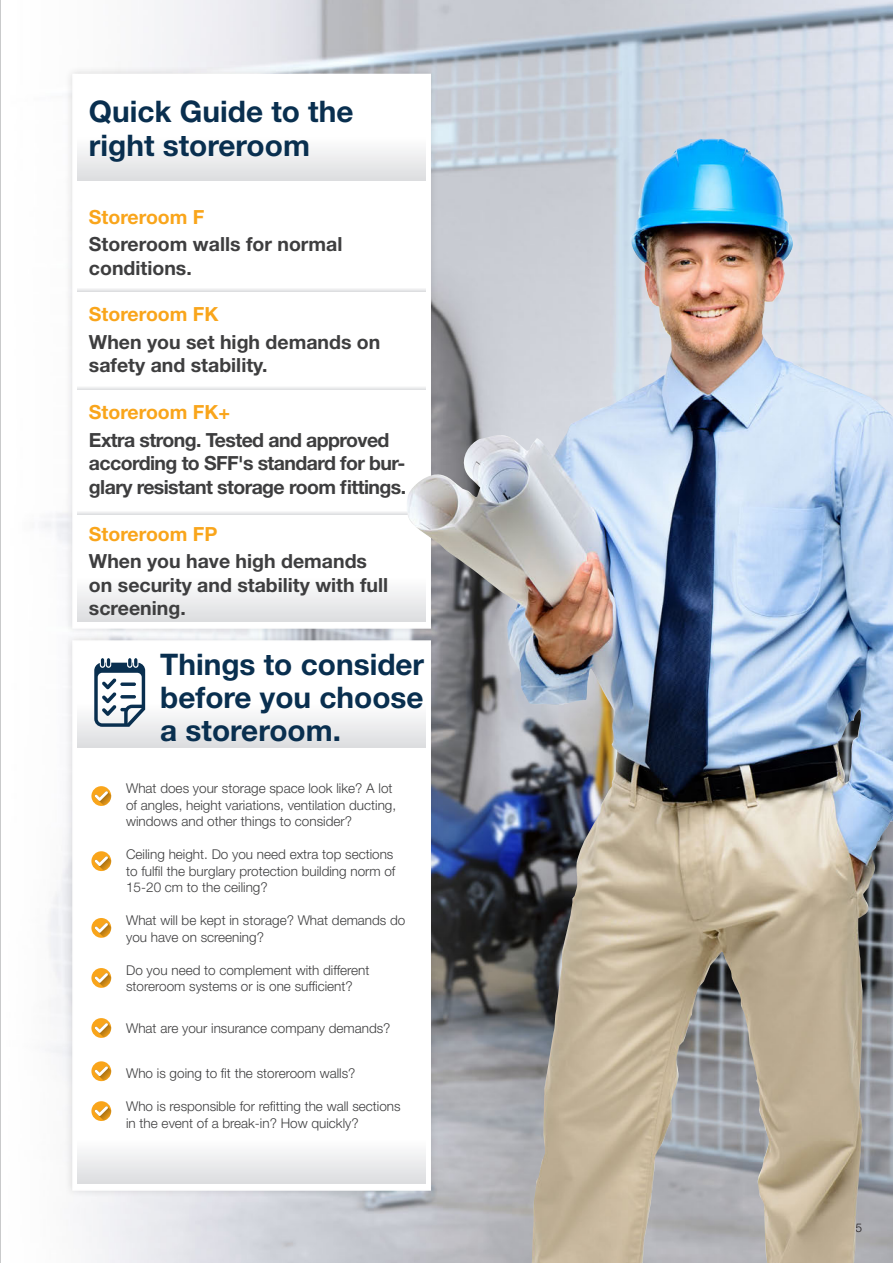
<style>
.page{position:relative;width:893px;height:1263px;background:#fff}
.page>*{position:absolute;margin:0;border:0;box-sizing:border-box;transform-origin:0 0}
.t1{font:700 29.7px/33px "Helvetica Neue LT Std";color:#092f4f}
.t2{font:700 19.5px/23.4px "Helvetica Neue LT Std";color:#3e3e3f}
.t3{font:700 19.5px/23.4px "Helvetica Neue LT Std";letter-spacing:-.03em;color:#3e3e3f}
.t4{font:700 19.5px "Helvetica Neue LT Std";color:#f9a51b}
.t5{font:300 13.5px/16.5px "Helvetica Neue LT Std";color:#3e3e3f}
.t6{font:300 12px "Helvetica Neue LT Std";color:#231f20}
</style>
<div class="page">
<img style="left:44px;top:0;width:849px;height:1263px">
<div style="left:64px;top:65px;width:375px;height:572px;background:#231f20;opacity:.15"></div>
<div style="left:72px;top:74px;width:359px;height:555px;background:#fff"></div>
<div style="left:77px;top:136px;width:349px;height:45px;background:linear-gradient(to bottom,#fff,#dcdddf)"></div>
<svg style="left:77px;top:289px;width:329px;height:2px"></svg>
<div style="left:77px;top:385px;width:349px;height:5px;background:#f0f1f2"></div>
<svg style="left:77px;top:512px;width:329px;height:2px"></svg>
<div style="left:77px;top:577px;width:349px;height:45px;background:linear-gradient(to bottom,#fffefe,#dbdddf)"></div>
<div style="left:64px;top:632px;width:375px;height:566px;background:#231f20;opacity:.15"></div>
<div style="left:72px;top:640px;width:359px;height:551px;background:#fff;border:2px solid #fff"></div>
<div style="left:77px;top:703px;width:349px;height:44px;background:linear-gradient(to bottom,#fefefe,#dddee0)"></div>
<svg style="left:94px;top:658px;width:51px;height:69px"></svg>
<img style="left:406px;top:139px;width:299px;height:1124px">
<div style="left:77px;top:1138px;width:349px;height:45px;background:linear-gradient(to bottom,#fff,#dcdde0)"></div>
<svg style="left:91px;top:786px;width:20px;height:20px"></svg>
<svg style="left:95px;top:791px;width:16px;height:15px"></svg>
<svg style="left:91px;top:851px;width:20px;height:20px"></svg>
<svg style="left:95px;top:856px;width:16px;height:15px"></svg>
<svg style="left:91px;top:918px;width:20px;height:20px"></svg>
<svg style="left:95px;top:923px;width:16px;height:14px"></svg>
<svg style="left:91px;top:968px;width:20px;height:20px"></svg>
<svg style="left:95px;top:973px;width:16px;height:14px"></svg>
<svg style="left:91px;top:1018px;width:20px;height:20px"></svg>
<svg style="left:95px;top:1023px;width:16px;height:14px"></svg>
<svg style="left:91px;top:1061px;width:20px;height:20px"></svg>
<svg style="left:95px;top:1066px;width:16px;height:15px"></svg>
<svg style="left:91px;top:1101px;width:20px;height:20px"></svg>
<svg style="left:95px;top:1106px;width:16px;height:15px"></svg>
<hr style="left:0;top:0;width:1px;height:1263px;background:#939598">
<p class="t1" style="left:89px;top:95px;width:266px">Quick Guide to the right storeroom</p>
<p class="t4" style="left:89px;top:205px;width:117px">Storeroom F</p>
<p class="t2" style="left:89px;top:232px;width:255px">Storeroom walls for normal</p>
<p class="t2" style="left:89px;top:256px;width:104px">conditions.</p>
<p class="t4" style="left:89px;top:302px;width:131px">Storeroom FK</p>
<p class="t2" style="left:89px;top:330px;width:293px">When you set high demands on safety and stability.</p>
<p class="t4" style="left:89px;top:400px;width:143px">Storeroom FK+</p>
<p class="t3" style="left:89px;top:428px;width:319px">Extra strong. Tested and approved according to SFF's standard for bur&shy;glary resistant storage room fittings.</p>
<p class="t4" style="left:89px;top:521px;width:130px">Storeroom FP</p>
<p class="t2" style="left:89px;top:549px;width:301px">When you have high demands on security and stability with full screening.</p>
<p class="t1" style="left:160px;top:647px;width:265px;text-align:justify">Things to consider before you choose a storeroom.</p>
<p class="t5" style="left:126px;top:780px;width:272px">What does your storage space look like? A lot of angles, height variations, ventilation ducting, windows and other things to consider?</p>
<p class="t5" style="left:126px;top:846px;width:271px">Ceiling height. Do you need extra top sections to fulfil the burglary protection building norm of<br>15-20 cm to the ceiling?</p>
<p class="t5" style="left:126px;top:912px;width:281px">What will be kept in storage? What demands do you have on screening?</p>
<p class="t5" style="left:126px;top:961px;width:245px">Do you need to complement with different storeroom systems or is one sufficient?</p>
<p class="t5" style="left:126px;top:1020px;width:266px">What are your insurance company demands?</p>
<p class="t5" style="left:126px;top:1065px;width:231px">Who is going to fit the storeroom walls?</p>
<p class="t5" style="left:126px;top:1098px;width:276px">Who is responsible for refitting the wall sections in the event of a break-in? How quickly?</p>
<p class="t6" style="left:855px;top:1220px;width:8px">5</p>
</div>
